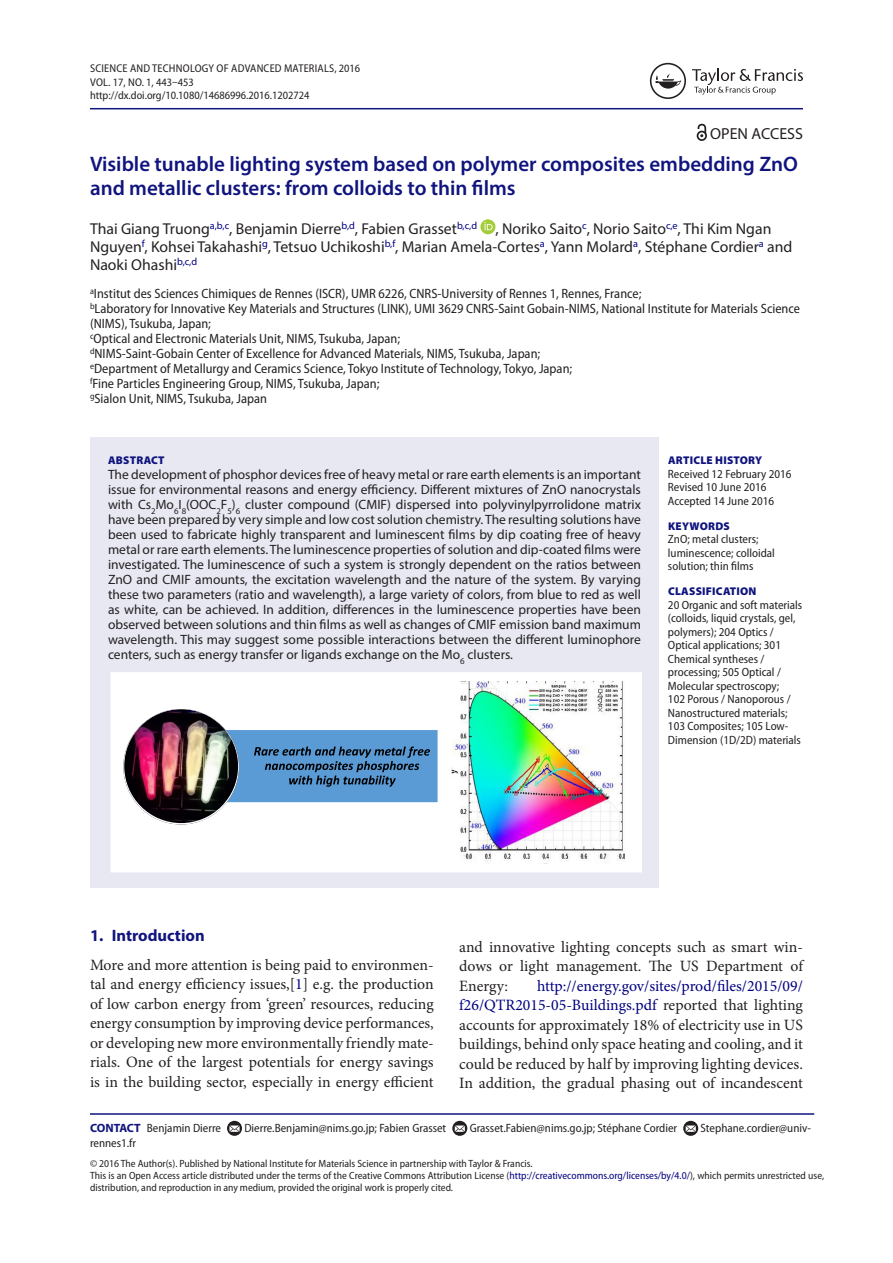
<style>
.page{position:relative;width:893px;height:1263px;background:#fff}
.page>*{position:absolute;margin:0;border:0;box-sizing:border-box;transform-origin:0 0}
.t1{font:600 21px/24px "Myriad Pro";color:#10147e}
.t2{font:700 16.5px "Myriad Pro";color:#10147e}
.t3{font:16.05px "Myriad Pro";color:#231f20}
.t4{font:15.75px/19.5px "Minion Pro";color:#231f20;text-align:justify}
.t5{font:15.75px/18px "Myriad Pro";color:#231f20}
.t6{font:13.5px/15px "Myriad Pro";color:#231f20;text-align:justify}
.t7{font:semi-condensed 13.5px/15px "Myriad Pro";color:#231f20}
.t8{font:semi-condensed 12px/13.5px "Myriad Pro";color:#231f20}
.t9{font:semi-condensed 11.25px/13.5px "Myriad Pro";color:#231f20}
.t10{font:900 11.25px "Myriad Pro";letter-spacing:.02em;color:#10147e}
.t11{font:semi-condensed 10.5px/12px "Myriad Pro";color:#231f20}
.s1{color:#000080}
.s2{font-weight:700;font-stretch:normal;color:#10147e}
</style>
<div class="page">
<hr style="left:90px;top:108px;width:713px;height:1px;background:#10147e">
<hr style="left:90px;top:1113px;width:724px;height:2px;background:#10147e">
<div style="left:227px;top:1121px;width:15px;height:15px;background:#231f20;border-radius:50%"></div>
<svg style="left:229px;top:1125px;width:11px;height:7px"></svg>
<svg style="left:452px;top:1121px;width:15px;height:15px"></svg>
<svg style="left:455px;top:1125px;width:10px;height:7px"></svg>
<svg style="left:683px;top:1121px;width:15px;height:15px"></svg>
<svg style="left:686px;top:1125px;width:10px;height:7px"></svg>
<div style="left:90px;top:438px;width:569px;height:270px;background:#e7e8f2"></div>
<div style="left:90px;top:690px;width:569px;height:90px;background:#e7e8f2"></div>
<div style="left:90px;top:762px;width:569px;height:90px;background:#e7e8f2"></div>
<div style="left:90px;top:798px;width:569px;height:90px;background:#e7e8f2"></div>
<svg style="left:480px;top:219px;width:15px;height:15px"></svg>
<svg style="left:484px;top:222px;width:9px;height:8px"></svg>
<div style="left:115px;top:677px;width:522px;height:191px;background:#fff"></div>
<img style="left:451px;top:682px;width:174px;height:180px">
<svg style="left:123px;top:709px;width:315px;height:115px"></svg>
<div style="left:111px;top:672px;width:531px;height:200px;border:9px solid #fff"></div>
<svg style="left:692px;top:69px;width:111px;height:26px"></svg>
<svg style="left:650px;top:63px;width:36px;height:36px"></svg>
<svg style="left:697px;top:124px;width:10px;height:17px"></svg>
<p class="t9" style="left:90px;top:62px;width:272px">SCIENCE AND TECHNOLOGY OF ADVANCED MATERIALS, 2016<br>VOL. 17, NO. 1, 443–453 http://dx.doi.org/10.1080/14686996.2016.1202724</p>
<p class="t3" style="left:710px;top:123px;width:94px">OPEN ACCESS</p>
<h1 class="t1" style="left:90px;top:151px;width:709px">Visible tunable lighting system based on polymer composites embedding ZnO and metallic clusters: from colloids to thin films</h1>
<p class="t5" style="left:90px;top:220px;width:704px">Thai Giang Truong<sup>a,b,c</sup>, Benjamin Dierre<sup>b,d</sup>, Fabien Grasset<sup>b,c,d</sup> , Noriko Saito<sup>c</sup>, Norio Saito<sup>c,e</sup>, Thi Kim Ngan<br>Nguyen<sup>f</sup>, Kohsei Takahashi<sup>g</sup>, Tetsuo Uchikoshi<sup>b,f</sup>, Marian Amela-Cortes<sup>a</sup>, Yann Molard<sup>a</sup>, Stéphane Cordier<sup>a</sup> and<br>Naoki Ohashi<sup>b,c,d</sup></p>
<p class="t7" style="left:90px;top:286px;width:712px"><sup>a</sup>Institut des Sciences Chimiques de Rennes (ISCR), UMR 6226, CNRS-University of Rennes 1, Rennes, France;<br><sup>b</sup>Laboratory for Innovative Key Materials and Structures (LINK), UMI 3629 CNRS-Saint Gobain-NIMS, National Institute for Materials Science (NIMS), Tsukuba, Japan;<br><sup>c</sup>Optical and Electronic Materials Unit, NIMS, Tsukuba, Japan;<br><sup>d</sup>NIMS-Saint-Gobain Center of Excellence for Advanced Materials, NIMS, Tsukuba, Japan;<br><sup>e</sup>Department of Metallurgy and Ceramics Science, Tokyo Institute of Technology, Tokyo, Japan;<br><sup>f</sup>Fine Particles Engineering Group, NIMS, Tsukuba, Japan;<br><sup>g</sup>Sialon Unit, NIMS, Tsukuba, Japan</p>
<p class="t10" style="left:108px;top:454px;width:58px">ABSTRACT</p>
<p class="t6" style="left:108px;top:467px;width:534px">The development of phosphor devices free of heavy metal or rare earth elements is an important issue for environmental reasons and energy efficiency. Different mixtures of ZnO nanocrystals with Cs<sub>2</sub>Mo<sub>6</sub>I<sub>8</sub>(OOC<sub>2</sub>F<sub>5</sub>)<sub>6</sub> cluster compound (CMIF) dispersed into polyvinylpyrrolidone matrix have been prepared by very simple and low cost solution chemistry. The resulting solutions have been used to fabricate highly transparent and luminescent films by dip coating free of heavy metal or rare earth elements. The luminescence properties of solution and dip-coated films were investigated. The luminescence of such a system is strongly dependent on the ratios between ZnO and CMIF amounts, the excitation wavelength and the nature of the system. By varying these two parameters (ratio and wavelength), a large variety of colors, from blue to red as well as white, can be achieved. In addition, differences in the luminescence properties have been observed between solutions and thin films as well as changes of CMIF emission band maximum wavelength. This may suggest some possible interactions between the different luminophore centers, such as energy transfer or ligands exchange on the Mo<sub>6</sub> clusters.</p>
<p class="t10" style="left:668px;top:454px;width:96px">ARTICLE HISTORY</p>
<p class="t8" style="left:668px;top:467px;width:125px">Received 12 February 2016<br>Revised 10 June 2016<br>Accepted 14 June 2016</p>
<p class="t10" style="left:668px;top:520px;width:63px">KEYWORDS</p>
<p class="t8" style="left:668px;top:533px;width:109px">ZnO; metal clusters; luminescence; colloidal solution; thin films</p>
<p class="t10" style="left:668px;top:585px;width:90px">CLASSIFICATION</p>
<p class="t8" style="left:668px;top:598px;width:136px">20 Organic and soft materials (colloids, liquid crystals, gel, polymers); 204 Optics /<br>Optical applications; 301<br>Chemical syntheses / processing; 505 Optical /<br>Molecular spectroscopy;<br>102 Porous / Nanoporous /<br>Nanostructured materials;<br>103 Composites; 105 Low-<br>Dimension (1D/2D) materials</p>
<p class="t2" style="left:90px;top:925px;width:116px">1. Introduction</p>
<p class="t4" style="left:90px;top:955px;width:345px">More and more attention is being paid to environmen&shy;tal and energy efficiency issues,[<span class="s1">1</span>] e.g. the production of low carbon energy from ‘green’ resources, reducing energy consumption by improving device performances, or developing new more environmentally friendly mate&shy;rials. One of the largest potentials for energy savings is in the building sector, especially in energy efficient</p>
<p class="t4" style="left:459px;top:937px;width:345px">and innovative lighting concepts such as smart win&shy;dows or light management. The US Department of Energy:</p>
<p class="t4" style="left:459px;top:976px;width:345px;text-indent:78px"><span class="s1">http://energy.gov/sites/prod/files/2015/09/ f26/QTR2015-05-Buildings.pdf</span> reported that lighting accounts for approximately 18% of electricity use in US buildings, behind only space heating and cooling, and it could be reduced by half by improving lighting devices.<br>In addition, the gradual phasing out of incandescent</p>
<p class="t8" style="left:90px;top:1121px;width:133px"><span class="s2">CONTACT</span> Benjamin Dierre</p>
<p class="t8" style="left:244px;top:1121px;width:203px">Dierre.Benjamin@nims.go.jp; Fabien Grasset</p>
<p class="t8" style="left:470px;top:1121px;width:209px">Grasset.Fabien@nims.go.jp; Stéphane Cordier</p>
<p class="t8" style="left:701px;top:1121px;width:112px">Stephane.cordier@univ-</p>
<p class="t8" style="left:90px;top:1136px;width:48px">rennes1.fr</p>
<p class="t11" style="left:90px;top:1158px;width:736px">© 2016 The Author(s). Published by National Institute for Materials Science in partnership with Taylor &amp; Francis.<br>This is an Open Access article distributed under the terms of the Creative Commons Attribution License (<span class="s1">http://creativecommons.org/licenses/by/4.0/</span>), which permits unrestricted use, distribution, and reproduction in any medium, provided the original work is properly cited.</p>
</div>
